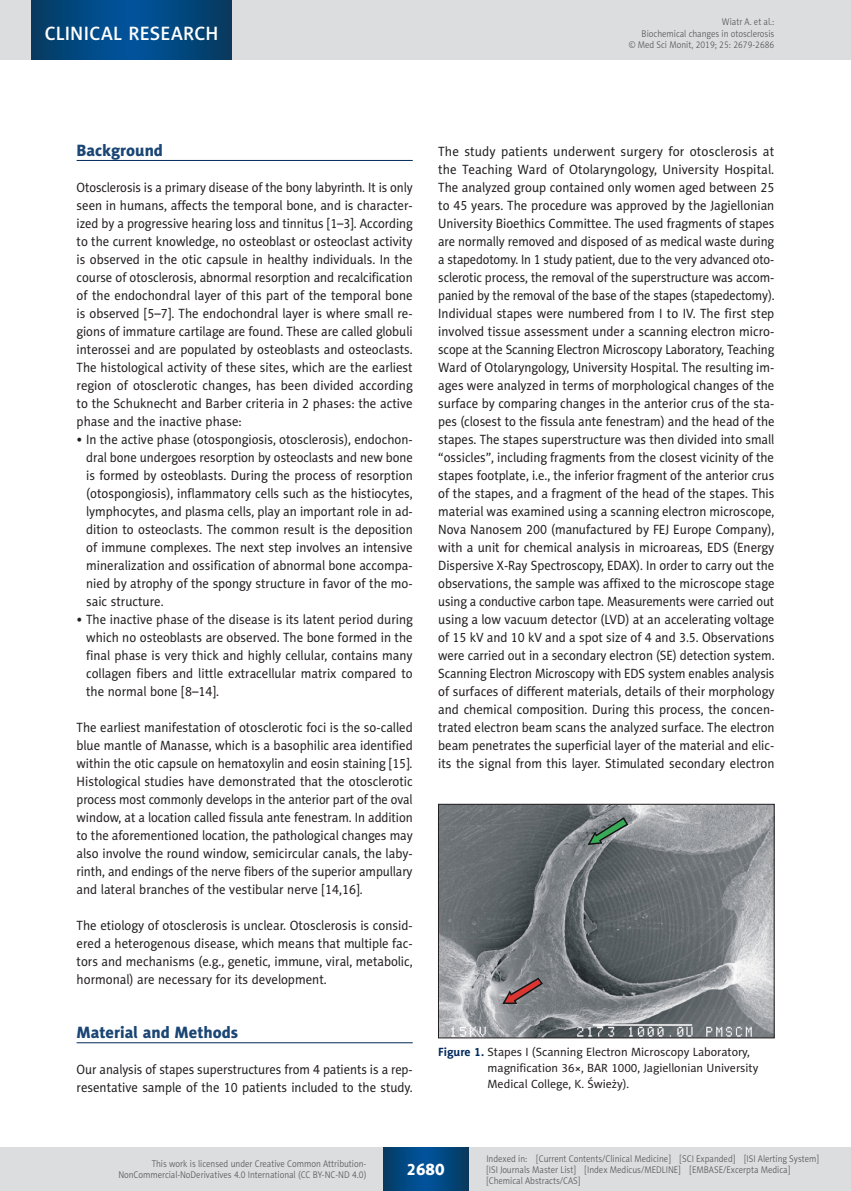
<style>
.page{position:relative;width:851px;height:1191px;background:#fff}
.page>*{position:absolute;margin:0;border:0;box-sizing:border-box;transform-origin:0 0}
.t1{font:19.5px "Naomi Sans EFN Medium";letter-spacing:.015em;color:#fff}
.MSM_Headline_1{font:16.5px "Naomi Sans EFN Heavy";color:#1a4574}
.t2{font:16.5px "Naomi Sans EFN Heavy";color:#fff}
.MSM_Body{font:13.5px/18px "Naomi Sans EFN";color:#231f20;text-align:justify}
.MSM_Body-2{font:13.5px/18px "Naomi Sans EFN";color:#231f20;text-align:justify;scale:.95 1}
.MSM_Body-3{font:13.5px/18px "Naomi Sans EFN";color:#231f20;text-align:justify;scale:.93 1}
.MSM_Body_no_before{font:13.5px/18px "Naomi Sans EFN";color:#231f20;text-align:justify;scale:.95 1}
.MSM_Body-4{font:13.5px/18px "Naomi Sans EFN";color:#231f20;scale:.94 1}
.MSM_Rycina_tytul{font:12px/15.8px "Naomi Sans EFN";color:#231f20}
.MSM_pagina_sygnatura{font:9.75px/11.2px "Naomi Sans EFN Light";color:#57585a;scale:.9 1}
.MSM_pagina_zywa{font:9.75px/11.2px "Naomi Sans EFN Light";color:#57585a;text-align:right;scale:.9 1}
.s1{font-weight:700;color:#00295c}
</style>
<div class="page">
<hr style="left:77px;top:160px;width:335px;height:1px;background:#00295c">
<hr style="left:77px;top:1042px;width:335px;height:1px;background:#00295c">
<img style="left:440px;top:806px;width:332px;height:230px">
<div style="left:438px;top:804px;width:336px;height:234px;border:1px solid #231f20"></div>
<div style="left:0;top:1148px;width:850px;height:43px;background:#dcdddf"></div>
<svg style="left:383px;top:1147px;width:85px;height:43px;background:#02477e"></svg>
<div style="left:0;top:0;width:850px;height:60px;background:#dcdddf"></div>
<hr style="left:850px;top:0;width:1px;height:60px;background:#dcdddf">
<svg style="left:32px;top:0;width:200px;height:60px;background:#02477e"></svg>
<h1 class="t1" style="left:45px;top:22px;width:175px">CLINICAL RESEARCH</h1>
<p class="MSM_pagina_zywa" style="left:641px;top:16px;width:149px">Wiatr A. et al.:<br>Biochemical changes in otosclerosis</p>
<p class="MSM_pagina_sygnatura" style="left:628px;top:39px;width:163px">© Med Sci Monit, 2019; 25: 2679-2686</p>
<p class="MSM_Headline_1" style="left:77px;top:140px;width:88px">Background</p>
<p class="MSM_Body-3" style="left:77px;top:178px;width:363px">Otosclerosis is a primary disease of the bony labyrinth. It is only seen in humans, affects the temporal bone, and is character&shy;ized by a progressive hearing loss and tinnitus [1–3]. According to the current knowledge, no osteoblast or osteoclast activity is observed in the otic capsule in healthy individuals. In the course of otosclerosis, abnormal resorption and recalcification of the endochondral layer of this part of the temporal bone is observed [5–7]. The endochondral layer is where small re&shy;gions of immature cartilage are found. These are called globuli interossei and are populated by osteoblasts and osteoclasts.<br>The histological activity of these sites, which are the earliest region of otosclerotic changes, has been divided according to the Schuknecht and Barber criteria in 2 phases: the active phase and the inactive phase:</p>
<p class="MSM_Body_no_before" style="left:86px;top:430px;width:345px;text-indent:-10px">• In the active phase (otospongiosis, otosclerosis), endochon&shy;dral bone undergoes resorption by osteoclasts and new bone is formed by osteoblasts. During the process of resorption (otospongiosis), inflammatory cells such as the histiocytes, lymphocytes, and plasma cells, play an important role in ad&shy;dition to osteoclasts. The common result is the deposition of immune complexes. The next step involves an intensive mineralization and ossification of abnormal bone accompa&shy;nied by atrophy of the spongy structure in favor of the mo&shy;saic structure.</p>
<p class="MSM_Body_no_before" style="left:86px;top:610px;width:345px;text-indent:-10px">• The inactive phase of the disease is its latent period during which no osteoblasts are observed. The bone formed in the final phase is very thick and highly cellular, contains many collagen fibers and little extracellular matrix compared to the normal bone [8–14].</p>
<p class="MSM_Body-2" style="left:77px;top:718px;width:355px">The earliest manifestation of otosclerotic foci is the so-called blue mantle of Manasse, which is a basophilic area identified within the otic capsule on hematoxylin and eosin staining [15].<br>Histological studies have demonstrated that the otosclerotic process most commonly develops in the anterior part of the oval window, at a location called fissula ante fenestram. In addition to the aforementioned location, the pathological changes may also involve the round window, semicircular canals, the laby&shy;rinth, and endings of the nerve fibers of the superior ampullary and lateral branches of the vestibular nerve [14,16].</p>
<p class="MSM_Body-2" style="left:77px;top:916px;width:355px">The etiology of otosclerosis is unclear. Otosclerosis is consid&shy;ered a heterogenous disease, which means that multiple fac&shy;tors and mechanisms (e.g., genetic, immune, viral, metabolic, hormonal) are necessary for its development.</p>
<p class="MSM_Headline_1" style="left:77px;top:1022px;width:163px">Material and Methods</p>
<p class="MSM_Body-4" style="left:77px;top:1060px;width:359px">Our analysis of stapes superstructures from 4 patients is a rep&shy;resentative sample of the 10 patients included to the study.</p>
<p class="MSM_Body" style="left:438px;top:142px;width:338px">The study patients underwent surgery for otosclerosis at the Teaching Ward of Otolaryngology, University Hospital.<br>The analyzed group contained only women aged between 25 to 45 years. The procedure was approved by the Jagiellonian University Bioethics Committee. The used fragments of stapes are normally removed and disposed of as medical waste during a stapedotomy. In 1 study patient, due to the very advanced oto&shy;sclerotic process, the removal of the superstructure was accom&shy;panied by the removal of the base of the stapes (stapedectomy).<br>Individual stapes were numbered from I to IV. The first step involved tissue assessment under a scanning electron micro&shy;scope at the Scanning Electron Microscopy Laboratory, Teaching Ward of Otolaryngology, University Hospital. The resulting im&shy;ages were analyzed in terms of morphological changes of the surface by comparing changes in the anterior crus of the sta&shy;pes (closest to the fissula ante fenestram) and the head of the stapes. The stapes superstructure was then divided into small “ossicles”, including fragments from the closest vicinity of the stapes footplate, i.e., the inferior fragment of the anterior crus of the stapes, and a fragment of the head of the stapes. This material was examined using a scanning electron microscope, Nova Nanosem 200 (manufactured by FEJ Europe Company), with a unit for chemical analysis in microareas, EDS (Energy Dispersive X-Ray Spectroscopy, EDAX). In order to carry out the observations, the sample was affixed to the microscope stage using a conductive carbon tape. Measurements were carried out using a low vacuum detector (LVD) at an accelerating voltage of 15 kV and 10 kV and a spot size of 4 and 3.5. Observations were carried out in a secondary electron (SE) detection system.<br>Scanning Electron Microscopy with EDS system enables analysis of surfaces of different materials, details of their morphology and chemical composition. During this process, the concen&shy;trated electron beam scans the analyzed surface. The electron beam penetrates the superficial layer of the material and elic&shy;its the signal from this layer. Stimulated secondary electron</p>
<p class="MSM_Rycina_tytul" style="left:487px;top:1044px;width:272px;text-indent:-49px"><span class="s1">Figure 1.</span> Stapes I (Scanning Electron Microscopy Laboratory, magnification 36×, BAR 1000, Jagiellonian University<br>Medical College, K. Świeży).</p>
<p class="MSM_pagina_sygnatura" style="left:118px;top:1158px;width:277px;text-align:right">This work is licensed under Creative Common Attribution-<br>NonCommercial-NoDerivatives 4.0 International (CC BY-NC-ND 4.0)</p>
<p class="t2" style="left:406px;top:1159px;width:40px">2680</p>
<p class="MSM_pagina_sygnatura" style="left:486px;top:1152px;width:371px">Indexed in: [Current Contents/Clinical Medicine] [SCI Expanded] [ISI Alerting System] [ISI Journals Master List] [Index Medicus/MEDLINE] [EMBASE/Excerpta Medica] [Chemical Abstracts/CAS]</p>
</div>
